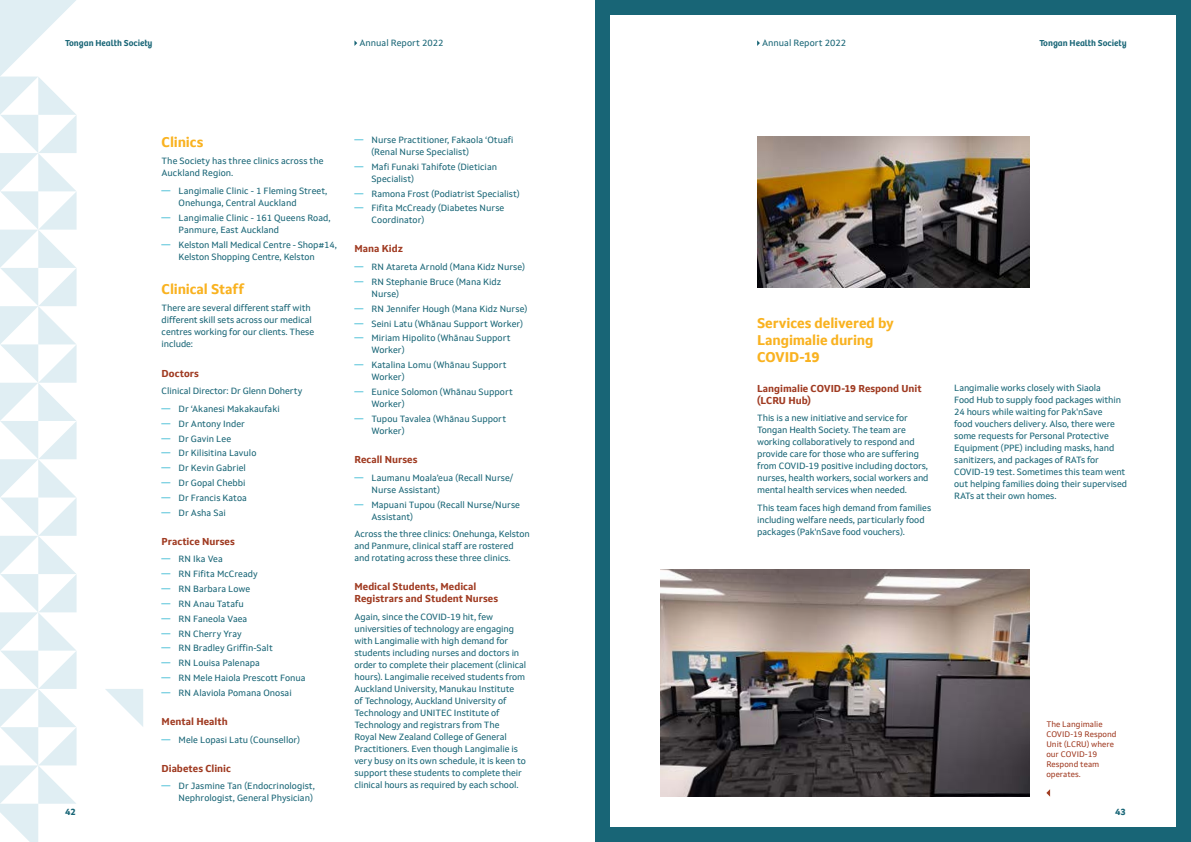
<style>
.page{position:relative;width:1191px;height:842px;background:#fff}
.page>*{position:absolute;margin:0;border:0;box-sizing:border-box;transform-origin:0 0}
.t1{font:700 14px/17px "Setimo";letter-spacing:-.01em;color:#f9b220}
.t2{font:700 10px/12px "Setimo";color:#a03b22}
.t3{font:9px/12px "Setimo";letter-spacing:-.01em;color:#186576}
.t4{font:600 9px "Bree";color:#186576}
.t5{font:700 9px "Setimo";color:#186576}
.t6{font:8px/10px "Setimo";color:#a03b22}
.s1{color:#20b0cc}
</style>
<div class="page">
<div style="left:595px;top:0;width:596px;height:842px;background:#186576"></div>
<div style="left:610px;top:15px;width:566px;height:812px;background:#fff"></div>
<svg style="left:1046px;top:789px;width:4px;height:8px"></svg>
<img style="left:660px;top:570px;width:369px;height:227px">
<img style="left:757px;top:136px;width:272px;height:151px">
<svg style="left:105px;top:689px;width:38px;height:38px"></svg>
<svg style="left:0;top:0;width:77px;height:842px"></svg>
<svg style="left:354px;top:40px;width:3px;height:6px"></svg>
<svg style="left:757px;top:40px;width:3px;height:6px"></svg>
<p class="t4" style="left:65px;top:37px;width:89px">Tongan Health Society</p>
<p class="t3" style="left:359px;top:37px;width:85px">Annual Report 2022</p>
<p class="t3" style="left:762px;top:37px;width:85px">Annual Report 2022</p>
<p class="t4" style="left:1039px;top:37px;width:89px">Tongan Health Society</p>
<h1 class="t1" style="left:162px;top:133px;width:43px">Clinics</h1>
<p class="t3" style="left:162px;top:155px;width:163px">The Society has three clinics across the<br>Auckland Region.</p>
<p class="t3" style="left:179px;top:185px;width:150px;text-indent:-17px"><span class="s1">¬</span> Langimalie Clinic - 1 Fleming Street,<br>Onehunga, Central Auckland</p>
<p class="t3" style="left:179px;top:212px;width:153px;text-indent:-17px"><span class="s1">¬</span> Langimalie Clinic - 161 Queens Road,<br>Panmure, East Auckland</p>
<p class="t3" style="left:162px;top:239px;width:177px;text-align:center"><span class="s1">¬</span> Kelston Mall Medical Centre - Shop#14,<br>Kelston Shopping Centre, Kelston</p>
<h1 class="t1" style="left:162px;top:280px;width:84px">Clinical Staff</h1>
<p class="t3" style="left:162px;top:302px;width:154px">There are several different staff with different skill sets across our medical centres working for our clients. These include:</p>
<p class="t2" style="left:162px;top:367px;width:39px">Doctors</p>
<p class="t3" style="left:162px;top:382px;width:142px;line-height:17.7px">Clinical Director: Dr Glenn Doherty <span class="s1">¬</span> Dr ‘Akanesi Makakaufaki</p>
<p class="t3" style="left:162px;top:416px;width:96px;line-height:14.8px"><span class="s1">¬</span> Dr Antony Inder<br><span class="s1">¬</span> Dr Gavin Lee<br><span class="s1">¬</span> Dr Kilisitina Lavulo <span class="s1">¬</span> Dr Kevin Gabriel <span class="s1">¬</span> Dr Gopal Chebbi <span class="s1">¬</span> Dr Francis Katoa <span class="s1">¬</span> Dr Asha Sai</p>
<p class="t2" style="left:162px;top:535px;width:75px">Practice Nurses</p>
<p class="t3" style="left:162px;top:552px;width:145px;line-height:14.8px"><span class="s1">¬</span> RN Ika Vea<br><span class="s1">¬</span> RN Fifita McCready<br><span class="s1">¬</span> RN Barbara Lowe<br><span class="s1">¬</span> RN Anau Tatafu<br><span class="s1">¬</span> RN Faneola Vaea<br><span class="s1">¬</span> RN Cherry Yray<br><span class="s1">¬</span> RN Bradley Griffin-Salt<br><span class="s1">¬</span> RN Louisa Palenapa<br><span class="s1">¬</span> RN Mele Haiola Prescott Fonua <span class="s1">¬</span> RN Alaviola Pomana Onosai</p>
<p class="t2" style="left:162px;top:715px;width:68px">Mental Health</p>
<p class="t3" style="left:162px;top:733px;width:140px"><span class="s1">¬</span> Mele Lopasi Latu (Counsellor)</p>
<p class="t2" style="left:162px;top:762px;width:71px">Diabetes Clinic</p>
<p class="t3" style="left:162px;top:780px;width:155px;text-align:right"><span class="s1">¬</span> Dr Jasmine Tan (Endocrinologist,<br>Nephrologist, General Physician)</p>
<p class="t3" style="left:371px;top:134px;width:143px;text-indent:-17px"><span class="s1">¬</span> Nurse Practitioner, Fakaola ‘Otuafi (Renal Nurse Specialist)</p>
<p class="t3" style="left:371px;top:161px;width:127px;text-indent:-17px"><span class="s1">¬</span> Mafi Funaki Tahifote (Dietician<br>Specialist)</p>
<p class="t3" style="left:354px;top:186px;width:167px;line-height:14.8px"><span class="s1">¬</span> Ramona Frost (Podiatrist Specialist) <span class="s1">¬</span> Fifita McCready (Diabetes Nurse</p>
<p class="t3" style="left:371px;top:214px;width:54px">Coordinator)</p>
<p class="t2" style="left:354px;top:243px;width:50px">Mana Kidz</p>
<p class="t3" style="left:354px;top:259px;width:172px;line-height:14.8px"><span class="s1">¬</span> RN Atareta Arnold (Mana Kidz Nurse) <span class="s1">¬</span> RN Stephanie Bruce (Mana Kidz</p>
<p class="t3" style="left:354px;top:286px;width:174px;line-height:14.8px;text-indent:17px">Nurse)<br><span class="s1">¬</span> RN Jennifer Hough (Mana Kidz Nurse) <span class="s1">¬</span> Seini Latu (Whānau Support Worker) <span class="s1">¬</span> Miriam Hipolito (Whānau Support</p>
<p class="t3" style="left:354px;top:343px;width:154px;line-height:14.8px;text-indent:17px">Worker)<br><span class="s1">¬</span> Katalina Lomu (Whānau Support</p>
<p class="t3" style="left:354px;top:370px;width:160px;line-height:14.8px;text-indent:17px">Worker)<br><span class="s1">¬</span> Eunice Solomon (Whānau Support</p>
<p class="t3" style="left:354px;top:396px;width:153px;line-height:14.8px;text-indent:17px">Worker)<br><span class="s1">¬</span> Tupou Tavalea (Whānau Support</p>
<p class="t3" style="left:371px;top:425px;width:34px">Worker)</p>
<p class="t2" style="left:354px;top:453px;width:65px">Recall Nurses</p>
<p class="t3" style="left:371px;top:471px;width:143px;text-indent:-17px"><span class="s1">¬</span> Laumanu Moala’eua (Recall Nurse/<br>Nurse Assistant)</p>
<p class="t3" style="left:371px;top:498px;width:150px;text-indent:-17px"><span class="s1">¬</span> Mapuani Tupou (Recall Nurse/Nurse<br>Assistant)</p>
<p class="t3" style="left:354px;top:528px;width:177px">Across the three clinics: Onehunga, Kelston and Panmure, clinical staff are rostered and rotating across these three clinics.</p>
<p class="t2" style="left:354px;top:581px;width:145px">Medical Students, Medical<br>Registrars and Student Nurses</p>
<p class="t3" style="left:354px;top:611px;width:173px">Again, since the COVID-19 hit, few universities of technology are engaging with Langimalie with high demand for students including nurses and doctors in order to complete their placement (clinical hours). Langimalie received students from Auckland University, Manukau Institute<br>of Technology, Auckland University of Technology and UNITEC Institute of Technology and registrars from The<br>Royal New Zealand College of General Practitioners. Even though Langimalie is very busy on its own schedule, it is keen to support these students to complete their clinical hours as required by each school.</p>
<h1 class="t1" style="left:757px;top:315px;width:138px">Services delivered by<br>Langimalie during<br>COVID-19</h1>
<p class="t2" style="left:757px;top:382px;width:166px">Langimalie COVID-19 Respond Unit (LCRU Hub)</p>
<p class="t3" style="left:757px;top:412px;width:173px">This is a new initiative and service for Tongan Health Society. The team are working collaboratively to respond and provide care for those who are suffering from COVID-19 positive including doctors, nurses, health workers, social workers and mental health services when needed.</p>
<p class="t3" style="left:757px;top:502px;width:176px">This team faces high demand from families including welfare needs, particularly food packages (Pak'nSave food vouchers).</p>
<p class="t3" style="left:954px;top:382px;width:174px">Langimalie works closely with Siaola<br>Food Hub to supply food packages within 24 hours while waiting for Pak'nSave<br>food vouchers delivery. Also, there were some requests for Personal Protective Equipment (PPE) including masks, hand sanitizers, and packages of RATs for COVID-19 test. Sometimes this team went out helping families doing their supervised RATs at their own homes.</p>
<p class="t6" style="left:1046px;top:719px;width:72px">The Langimalie<br>COVID-19 Respond<br>Unit (LCRU) where our COVID-19<br>Respond team operates.</p>
<p class="t5" style="left:65px;top:806px;width:12px">42</p>
<p class="t5" style="left:1115px;top:806px;width:12px">43</p>
</div>
